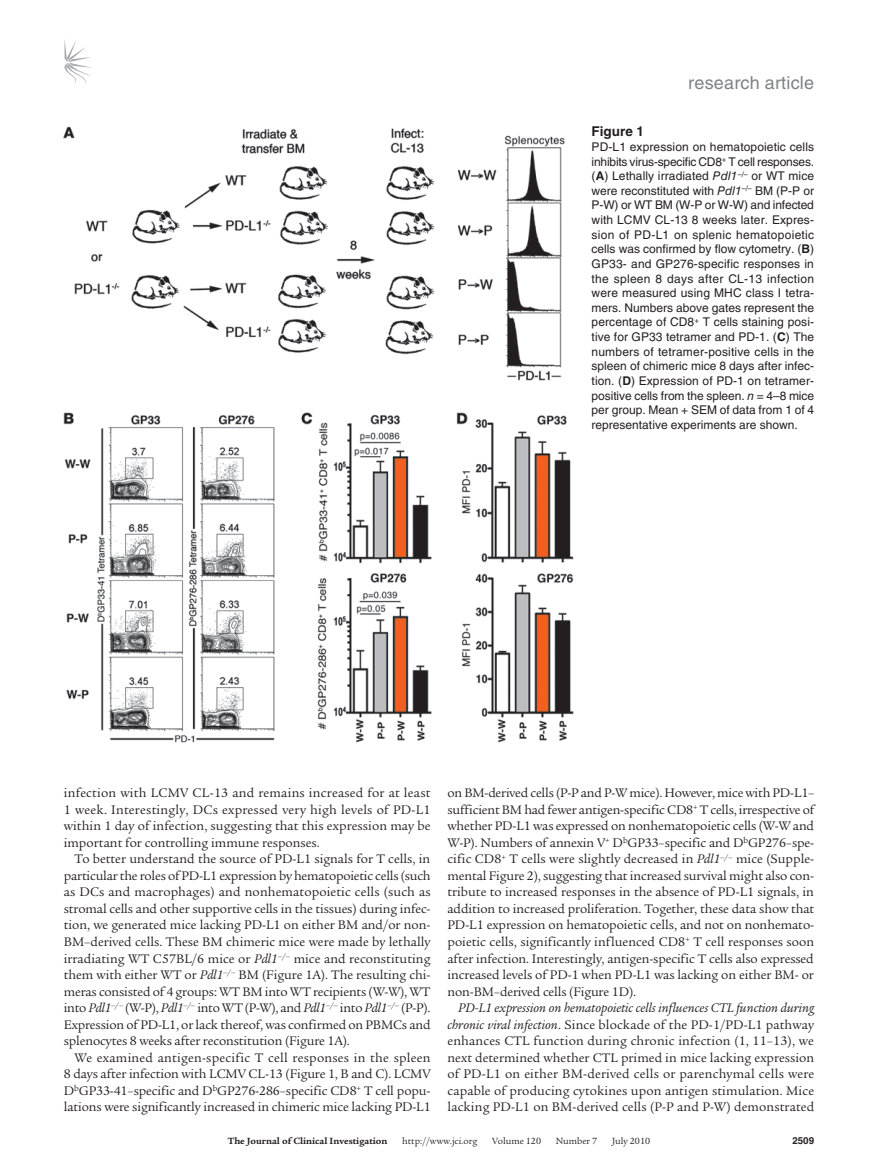
<style>
.page{position:relative;width:878px;height:1174px;background:#fff}
.page>*{position:absolute;margin:0;border:0;box-sizing:border-box;transform-origin:0 0}
.t1{font:18px "Helvetica LT Std";letter-spacing:.01em;color:#808285}
.t2{font:13.5px/16.5px "Legacy Serif Std";letter-spacing:-.005em;color:#231f20;text-align:justify}
.t3{font:700 13.5px "Helvetica LT Std";color:#231f20}
.t4{font:12px/14.5px "Helvetica LT Std";color:#231f20;text-align:justify}
.t5{font:9.75px "Legacy Serif Std";color:#231f20}
.t6{font:700 9.75px "Legacy Serif Std";color:#231f20}
.t7{font:700 9.75px "Helvetica LT Std";color:#231f20}
.s1{font-weight:700}
.s2{font-style:italic}
</style>
<div class="page">
<svg style="left:64px;top:39px;width:27px;height:45px"></svg>
<img style="left:64px;top:126px;width:510px;height:617px">
<h1 class="t1" style="left:688px;top:72px;width:127px">research article</h1>
<p class="t3" style="left:591px;top:123px;width:54px">Figure 1</p>
<p class="t4" style="left:591px;top:139px;width:224px">PD-L1 expression on hematopoietic cells inhibits virus-specific CD8<sup>+</sup> T cell responses. (<span class="s1">A</span>) Lethally irradiated <span class="s2">Pdl1</span><sup>–/–</sup> or WT mice were reconstituted with <span class="s2">Pdl1</span><sup>–/–</sup> BM (P-P or P-W) or WT BM (W-P or W-W) and infected with LCMV CL-13 8 weeks later. Expres&shy;sion of PD-L1 on splenic hematopoietic cells was confirmed by flow cytometry. (<span class="s1">B</span>)<br>GP33- and GP276-specific responses in the spleen 8 days after CL-13 infection were measured using MHC class I tetra&shy;mers. Numbers above gates represent the percentage of CD8<sup>+</sup> T cells staining posi&shy;tive for GP33 tetramer and PD-1. (<span class="s1">C</span>) The numbers of tetramer-positive cells in the spleen of chimeric mice 8 days after infec&shy;tion. (<span class="s1">D</span>) Expression of PD-1 on tetramer&shy;positive cells from the spleen. <span class="s2">n</span> = 4–8 mice per group. Mean + SEM of data from 1 of 4 representative experiments are shown.</p>
<p class="t2" style="left:64px;top:785px;width:368px">infection with LCMV CL-13 and remains increased for at least 1 week. Interestingly, DCs expressed very high levels of PD-L1 within 1 day of infection, suggesting that this expression may be important for controlling immune responses.</p>
<p class="t2" style="left:64px;top:851px;width:368px;text-indent:11px">To better understand the source of PD-L1 signals for T cells, in particular the roles of PD-L1 expression by hematopoietic cells (such as DCs and macrophages) and nonhematopoietic cells (such as stromal cells and other supportive cells in the tissues) during infec&shy;tion, we generated mice lacking PD-L1 on either BM and/or non-BM–derived cells. These BM chimeric mice were made by lethally irradiating WT C57BL/6 mice or <span class="s2">Pdl1</span><sup>–/–</sup> mice and reconstituting them with either WT or <span class="s2">Pdl1</span><sup>–/–</sup> BM (Figure 1A). The resulting chi&shy;meras consisted of 4 groups: WT BM into WT recipients (W-W), WT into <span class="s2">Pdl1</span><sup>–/–</sup> (W-P), <span class="s2">Pdl1</span><sup>–/–</sup> into WT (P-W), and <span class="s2">Pdl1</span><sup>–/–</sup> into <span class="s2">Pdl1</span><sup>–/–</sup> (P-P).<br>Expression of PD-L1, or lack thereof, was confirmed on PBMCs and splenocytes 8 weeks after reconstitution (Figure 1A).</p>
<p class="t2" style="left:64px;top:1049px;width:368px;text-indent:11px">We examined antigen-specific T cell responses in the spleen 8 days after infection with LCMV CL-13 (Figure 1, B and C). LCMV D<sup>b</sup>GP33-41–specific and D<sup>b</sup>GP276-286–specific CD8<sup>+</sup> T cell popu&shy;lations were significantly increased in chimeric mice lacking PD-L1</p>
<p class="t2" style="left:447px;top:785px;width:368px">on BM-derived cells (P-P and P-W mice). However, mice with PD-L1– sufficient BM had fewer antigen-specific CD8<sup>+</sup> T cells, irrespective of whether PD-L1 was expressed on nonhematopoietic cells (W-W and W-P). Numbers of annexin V<sup>+</sup> D<sup>b</sup>GP33–specific and D<sup>b</sup>GP276–spe&shy;cific CD8<sup>+</sup> T cells were slightly decreased in <span class="s2">Pdl1</span><sup>–/–</sup> mice (Supple&shy;mental Figure 2), suggesting that increased survival might also con&shy;tribute to increased responses in the absence of PD-L1 signals, in addition to increased proliferation. Together, these data show that PD-L1 expression on hematopoietic cells, and not on nonhemato&shy;poietic cells, significantly influenced CD8<sup>+</sup> T cell responses soon after infection. Interestingly, antigen-specific T cells also expressed increased levels of PD-1 when PD-L1 was lacking on either BM- or non-BM–derived cells (Figure 1D).</p>
<p class="t2" style="left:447px;top:999px;width:368px;text-indent:11px"><span class="s2">PD-L1 expression on hematopoietic cells influences CTL function during chronic viral infection</span>. Since blockade of the PD-1/PD-L1 pathway enhances CTL function during chronic infection (1, 11–13), we next determined whether CTL primed in mice lacking expression of PD-L1 on either BM-derived cells or parenchymal cells were capable of producing cytokines upon antigen stimulation. Mice lacking PD-L1 on BM-derived cells (P-P and P-W) demonstrated</p>
<p class="t6" style="left:228px;top:1135px;width:161px">The Journal of Clinical Investigation</p>
<p class="t5" style="left:402px;top:1135px;width:77px">http://www.jci.org</p>
<p class="t5" style="left:492px;top:1135px;width:50px">Volume 120</p>
<p class="t5" style="left:555px;top:1135px;width:43px">Number 7</p>
<p class="t5" style="left:612px;top:1135px;width:40px">July 2010</p>
<p class="t7" style="left:792px;top:1134px;width:23px">2509</p>
</div>
